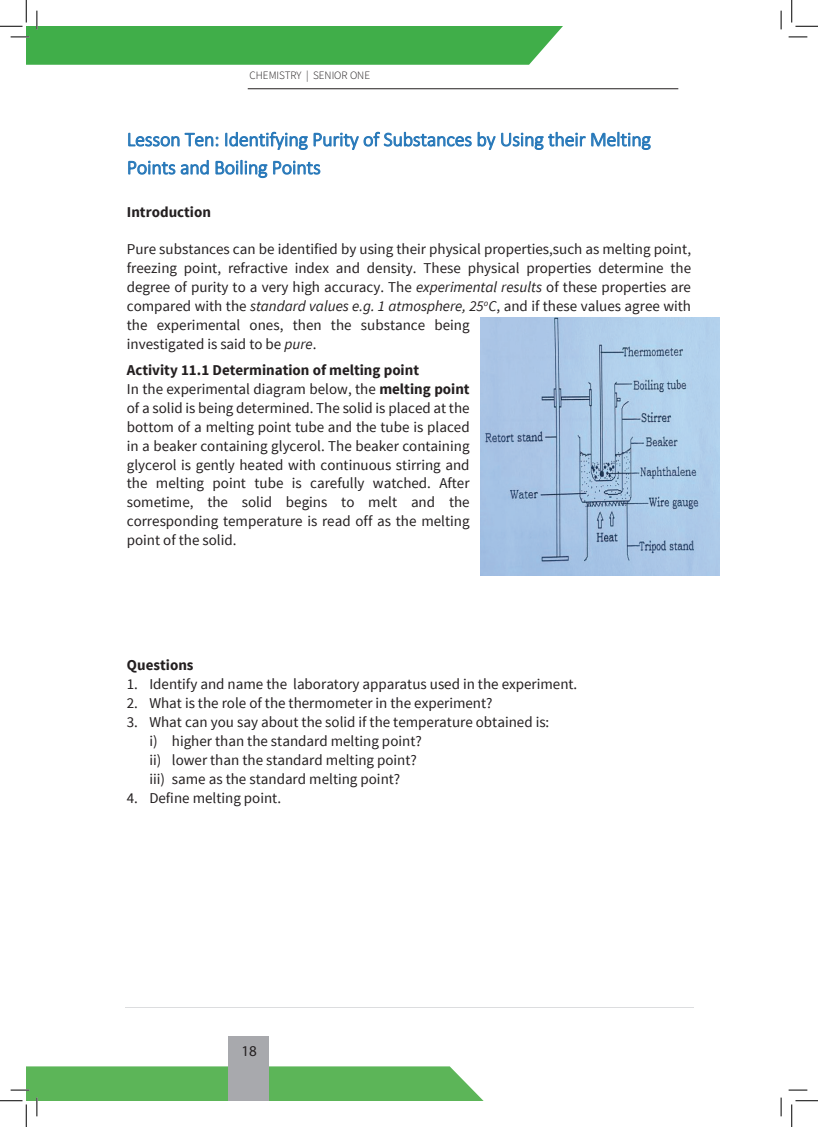
<style>
.page{position:relative;width:818px;height:1127px;background:#fff}
.page>*{position:absolute;margin:0;border:0;box-sizing:border-box;transform-origin:0 0}
.t1{font:300 20px/28px "Calibri";letter-spacing:-.01em;color:#2778b9}
.t2{font:15px/18.9px "Source Sans Pro";color:#231f20}
.t3{font:700 15px "Source Sans Pro";color:#231f20}
.t4{font:15px "Myriad Pro";color:#231f20}
.t5{font:300 11.25px "Source Sans Pro";color:#231f20}
.s1{font-style:italic}
.s2{font-weight:700}
</style>
<div class="page">
<div style="left:228px;top:1035px;width:41px;height:65px;background:#a8a9ad"></div>
<hr style="left:248px;top:88px;width:430px;height:1px;background:#231f20">
<hr style="left:125px;top:1006px;width:568px;height:1px;background:#dcdddf">
<img style="left:481px;top:317px;width:238px;height:258px">
<svg style="left:788px;top:36px;width:19px;height:2px"></svg>
<svg style="left:788px;top:1089px;width:19px;height:1px"></svg>
<svg style="left:780px;top:11px;width:2px;height:18px"></svg>
<svg style="left:780px;top:1097px;width:2px;height:18px"></svg>
<svg style="left:0;top:0;width:563px;height:65px"></svg>
<svg style="left:0;top:1066px;width:484px;height:60px"></svg>
<svg style="left:791px;top:0;width:27px;height:27px"></svg>
<svg style="left:791px;top:1100px;width:27px;height:26px"></svg>
<p class="t5" style="left:250px;top:68px;width:122px">CHEMISTRY | SENIOR ONE</p>
<h1 class="t1" style="left:127px;top:125px;width:525px">Lesson Ten: Identifying Purity of Substances by Using their Melting<br>Points and Boiling Points</h1>
<p class="t3" style="left:127px;top:202px;width:86px">Introduction</p>
<p class="t2" style="left:127px;top:240px;width:566px">Pure substances can be identified by using their physical properties,such as melting point, freezing point, refractive index and density. These physical properties determine the degree of purity to a very high accuracy. The <span class="s1">experimental results</span> of these properties are compared with the <span class="s1">standard values e.g. 1 atmosphere, 25</span><sup>o</sup><span class="s1">C</span>, and if these values agree with the experimental ones, then the substance being<br>investigated is said to be <span class="s1">pure</span>.</p>
<p class="t2" style="left:127px;top:361px;width:344px"><span class="s2">Activity 11.1 Determination of melting point<br></span>In the experimental diagram below, the <span class="s2">melting point </span>of a solid is being determined. The solid is placed at the bottom of a melting point tube and the tube is placed in a beaker containing glycerol. The beaker containing glycerol is gently heated with continuous stirring and the melting point tube is carefully watched. After sometime, the solid begins to melt and the corresponding temperature is read off as the melting point of the solid.</p>
<p class="t3" style="left:127px;top:655px;width:68px">Questions</p>
<p class="t2" style="left:127px;top:675px;width:452px">1. Identify and name the laboratory apparatus used in the experiment.</p>
<p class="t2" style="left:127px;top:694px;width:367px">2. What is the role of the thermometer in the experiment?</p>
<p class="t2" style="left:149px;top:712px;width:401px;text-indent:-22px">3. What can you say about the solid if the temperature obtained is: i) higher than the standard melting point?<br>ii) lower than the standard melting point?<br>iii) same as the standard melting point?</p>
<p class="t2" style="left:127px;top:788px;width:156px">4. Define melting point.</p>
<p class="t4" style="left:242px;top:1041px;width:17px">18</p>
</div>
